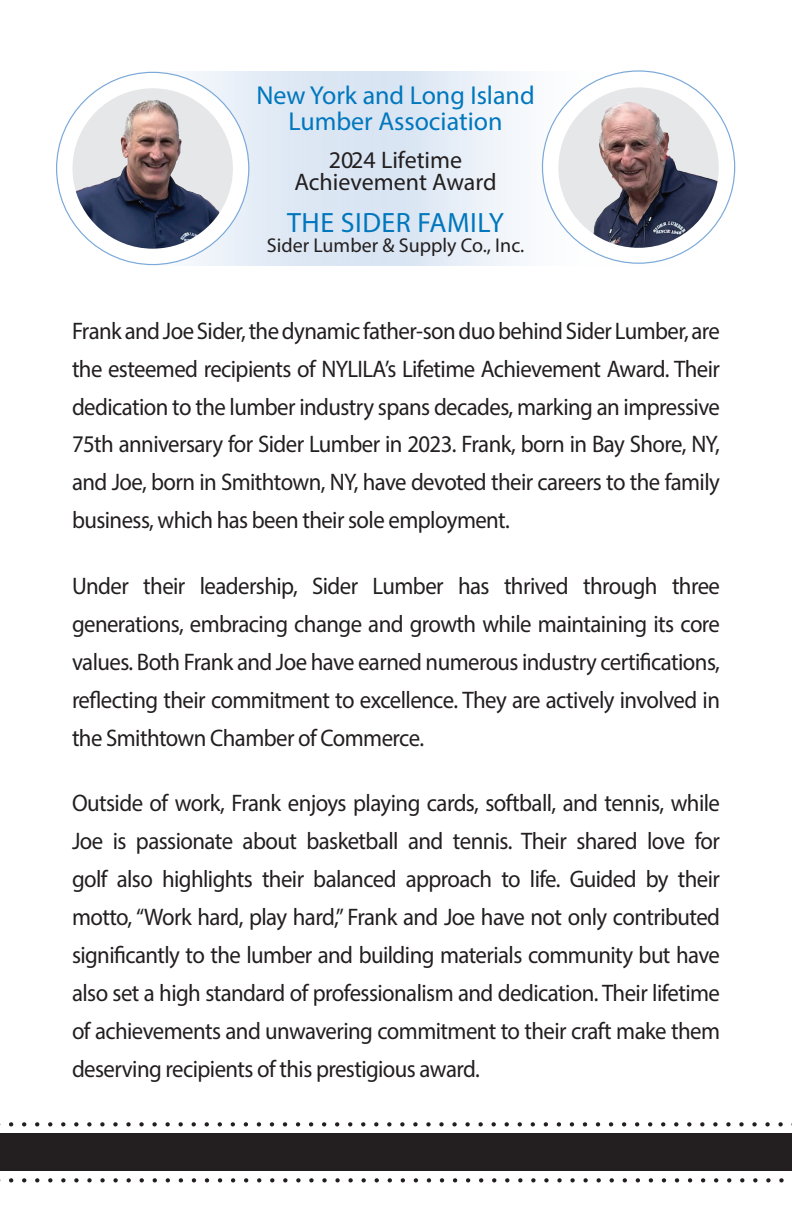
<style>
.page{position:relative;width:792px;height:1224px;background:#fff}
.page>*{position:absolute;margin:0;border:0;box-sizing:border-box;transform-origin:0 0}
.t1{font:28px "Myriad Pro";letter-spacing:.02em;color:#0077bd}
.t2{font:26px/26px "Myriad Pro";color:#0077bd;text-align:center}
.t3{font:24px/37.8px "Myriad Pro";letter-spacing:-.025em;color:#231f20;text-align:justify;scale:.95 1}
.t4{font:24px/22px "Myriad Pro";color:#231f20;text-align:center}
.t5{font:20px "Myriad Pro";color:#231f20}
</style>
<div class="page">
<div style="left:0;top:1134px;width:792px;height:37px;background:#231f20"></div>
<svg style="left:0;top:1178px;width:784px;height:5px"></svg>
<svg style="left:0;top:1122px;width:792px;height:5px"></svg>
<svg style="left:72px;top:72px;width:648px;height:193px"></svg>
<div style="left:57px;top:72px;width:192px;height:193px;background:#fff;border-radius:50%"></div>
<img style="left:73px;top:88px;width:157px;height:161px">
<div style="left:542px;top:71px;width:193px;height:192px;background:#fff;border-radius:50%"></div>
<img style="left:558px;top:87px;width:161px;height:161px;border-radius:80px">
<p class="t2" style="left:256px;top:82px;width:280px">New York and Long Island<br>Lumber Association</p>
<p class="t4" style="left:294px;top:149px;width:204px">2024 Lifetime<br>Achievement Award</p>
<p class="t1" style="left:287px;top:206px;width:218px">THE SIDER FAMILY</p>
<p class="t5" style="left:267px;top:233px;width:259px">Sider Lumber &amp; Supply Co., Inc.</p>
<p class="t3" style="left:72px;top:311px;width:684px">Frank and Joe Sider, the dynamic father-son duo behind Sider Lumber, are the esteemed recipients of NYLILA’s Lifetime Achievement Award. Their dedication to the lumber industry spans decades, marking an impressive 75th anniversary for Sider Lumber in 2023. Frank, born in Bay Shore, NY, and Joe, born in Smithtown, NY, have devoted their careers to the family business, which has been their sole employment.</p>
<p class="t3" style="left:72px;top:567px;width:684px">Under their leadership, Sider Lumber has thrived through three generations, embracing change and growth while maintaining its core values. Both Frank and Joe have earned numerous industry certifications, reflecting their commitment to excellence. They are actively involved in the Smithtown Chamber of Commerce.</p>
<p class="t3" style="left:72px;top:784px;width:684px">Outside of work, Frank enjoys playing cards, softball, and tennis, while Joe is passionate about basketball and tennis. Their shared love for golf also highlights their balanced approach to life. Guided by their motto, “Work hard, play hard,” Frank and Joe have not only contributed significantly to the lumber and building materials community but have also set a high standard of professionalism and dedication. Their lifetime of achievements and unwavering commitment to their craft make them deserving recipients of this prestigious award.</p>
</div>
